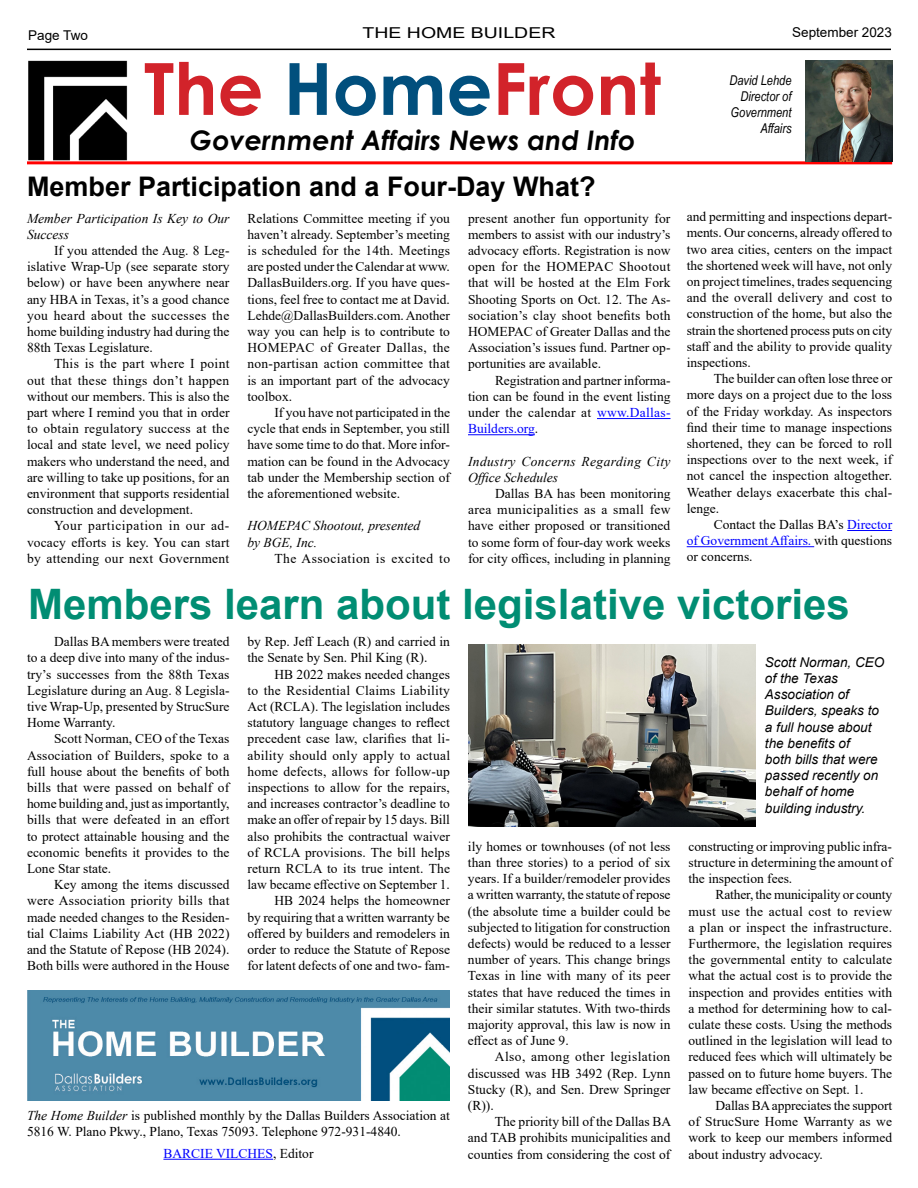
<style>
.page{position:relative;width:918px;height:1188px;background:#fff}
.page>*{position:absolute;margin:0;border:0;box-sizing:border-box;transform-origin:0 0}
.t1{font:700 72px "Century Gothic";color:#d2232a}
.t2{font:700 42px "Arial";color:#018d73}
.t3{font:700 27px "Arial";color:#000}
.t4{font:italic 700 27px "Century Gothic";color:#000}
.t5{font:15px "Arial";color:#000;scale:1.3 1}
.t6{font:13.5px/16.2px "Times New Roman";color:#000;text-align:justify}
.t7{font:italic 13.5px/16.2px "Arial";color:#000}
.t8{font:italic 13.5px/16.2px "Times New Roman";color:#000}
.t9{font:italic 13.5px/16.2px "Times New Roman";letter-spacing:.03em;color:#000}
.t10{font:italic 13.5px/16.2px "Arial Narrow";color:#000;text-align:right}
.t11{font:13.5px "Times New Roman";letter-spacing:.035em;color:#000}
.t12{font:13.5px "Arial";color:#000}
.t13{font:13.5px "Times New Roman";color:#00f}
.s1{color:#014f7d}
.s2{color:#00f}
.s3{font-style:italic}
.s4{color:#000}
</style>
<div class="page">
<hr style="left:27px;top:49px;width:864px;height:1px;background:#000">
<hr style="left:163px;top:1159px;width:110px;height:1px;background:#00f">
<img style="left:27px;top:990px;width:422px;height:110px">
<hr style="left:27px;top:161px;width:865px;height:3px;background:#f00">
<img style="left:806px;top:60px;width:86px;height:101px">
<img style="left:28px;top:61px;width:100px;height:99px">
<hr style="left:597px;top:418px;width:74px;height:1px;background:#00f">
<hr style="left:468px;top:434px;width:67px;height:1px;background:#00f">
<hr style="left:847px;top:530px;width:45px;height:1px;background:#00f">
<hr style="left:687px;top:546px;width:127px;height:1px;background:#00f">
<img style="left:468px;top:645px;width:288px;height:182px">
<p class="t12" style="left:28px;top:26px;width:61px">Page Two</p>
<p class="t5" style="left:363px;top:22px;width:150px">THE HOME BUILDER</p>
<p class="t12" style="left:792px;top:23px;width:101px">September 2023</p>
<h1 class="t1" style="left:144px;top:34px;width:518px">The <span class="s1">Home</span>Front</h1>
<h3 class="t4" style="left:190px;top:120px;width:447px">Government Affairs News and Info</h3>
<h3 class="t3" style="left:27px;top:167px;width:570px">Member Participation and a Four-Day What?</h3>
<p class="t10" style="left:729px;top:72px;width:64px">David Lehde<br>Director of<br>Government<br>Affairs</p>
<p class="t6" style="left:687px;top:208px;width:207px">and permitting and inspections depart&shy;ments. Our concerns, already offered to two area cities, centers on the impact the shortened week will have, not only on project timelines, trades sequencing and the overall delivery and cost to construction of the home, but also the strain the shortened process puts on city staff and the ability to provide quality inspections.</p>
<p class="t6" style="left:687px;top:370px;width:207px;text-indent:27px">The builder can often lose three or more days on a project due to the loss of the Friday workday. As inspectors find their time to manage inspections shortened, they can be forced to roll inspections over to the next week, if not cancel the inspection altogether.<br>Weather delays exacerbate this chal&shy;lenge.</p>
<p class="t6" style="left:687px;top:516px;width:207px;text-indent:27px">Contact the Dallas BA’s <span class="s2">Director of Government Affairs.</span> with questions or concerns.</p>
<h2 class="t2" style="left:28px;top:575px;width:823px">Members learn about legislative victories</h2>
<p class="t6" style="left:27px;top:633px;width:204px;text-indent:27px">Dallas BA members were treated to a deep dive into many of the indus&shy;try’s successes from the 88th Texas Legislature during an Aug. 8 Legisla&shy;tive Wrap-Up, presented by StrucSure Home Warranty.</p>
<p class="t6" style="left:27px;top:730px;width:204px;text-indent:27px">Scott Norman, CEO of the Texas Association of Builders, spoke to a full house about the benefits of both bills that were passed on behalf of home building and, just as importantly, bills that were defeated in an effort to protect attainable housing and the economic benefits it provides to the Lone Star state.</p>
<p class="t6" style="left:27px;top:876px;width:204px;text-indent:27px">Key among the items discussed were Association priority bills that made needed changes to the Residen&shy;tial Claims Liability Act (HB 2022) and the Statute of Repose (HB 2024).<br>Both bills were authored in the House</p>
<p class="t6" style="left:247px;top:210px;width:204px">Relations Committee meeting if you haven’t already. September’s meeting is scheduled for the 14th. Meetings are posted under the Calendar at www.<br>DallasBuilders.org. If you have ques&shy;tions, feel free to contact me at David.<br>Lehde@DallasBuilders.com. Another way you can help is to contribute to HOMEPAC of Greater Dallas, the non-partisan action committee that is an important part of the advocacy toolbox.</p>
<p class="t6" style="left:247px;top:404px;width:204px;text-indent:27px">If you have not participated in the cycle that ends in September, you still have some time to do that. More infor&shy;mation can be found in the Advocacy tab under the Membership section of the aforementioned website.</p>
<p class="t8" style="left:247px;top:518px;width:174px">HOMEPAC Shootout, presented by BGE, Inc.</p>
<p class="t11" style="left:274px;top:549px;width:177px">The Association is excited to</p>
<p class="t6" style="left:468px;top:210px;width:204px">present another fun opportunity for members to assist with our industry’s advocacy efforts. Registration is now open for the HOMEPAC Shootout that will be hosted at the Elm Fork Shooting Sports on Oct. 12. The As&shy;sociation’s clay shoot benefits both HOMEPAC of Greater Dallas and the Association’s issues fund. Partner op&shy;portunities are available.</p>
<p class="t6" style="left:468px;top:372px;width:204px;text-indent:27px">Registration and partner informa&shy;tion can be found in the event listing under the calendar at <span class="s2">www.Dallas-Builders.org</span>.</p>
<p class="t9" style="left:468px;top:453px;width:204px">Industry Concerns Regarding City<br>Office Schedules</p>
<p class="t6" style="left:468px;top:485px;width:204px;text-indent:27px">Dallas BA has been monitoring area municipalities as a small few have either proposed or transitioned to some form of four-day work weeks for city offices, including in planning</p>
<p class="t8" style="left:27px;top:210px;width:204px">Member Participation Is Key to Our<br>Success</p>
<p class="t6" style="left:27px;top:242px;width:204px;text-indent:27px">If you attended the Aug. 8 Leg&shy;islative Wrap-Up (see separate story below) or have been anywhere near any HBA in Texas, it’s a good chance you heard about the successes the home building industry had during the 88th Texas Legislature.</p>
<p class="t6" style="left:27px;top:355px;width:204px;text-indent:27px">This is the part where I point out that these things don’t happen without our members. This is also the part where I remind you that in order to obtain regulatory success at the local and state level, we need policy makers who understand the need, and are willing to take up positions, for an environment that supports residential construction and development.</p>
<p class="t6" style="left:27px;top:517px;width:204px;text-indent:27px">Your participation in our ad&shy;vocacy efforts is key. You can start by attending our next Government</p>
<p class="t6" style="left:247px;top:633px;width:204px">by Rep. Jeff Leach (R) and carried in the Senate by Sen. Phil King (R).</p>
<p class="t6" style="left:247px;top:666px;width:204px;text-align:right">HB 2022 makes needed changes<br>to the Residential Claims Liability Act (RCLA). The legislation includes statutory language changes to reflect precedent case law, clarifies that li&shy;ability should only apply to actual home defects, allows for follow-up inspections to allow for the repairs, and increases contractor’s deadline to make an offer of repair by 15 days. Bill also prohibits the contractual waiver of RCLA provisions. The bill helps return RCLA to its true intent. The law became effective on September 1.<br>HB 2024 helps the homeowner<br>by requiring that a written warranty be offered by builders and remodelers in order to reduce the Statute of Repose for latent defects of one and two- fam-</p>
<p class="t7" style="left:765px;top:654px;width:121px">Scott Norman, CEO of the Texas<br>Association of<br>Builders, speaks to a full house about the benefits of<br>both bills that were passed recently on behalf of home building industry.</p>
<p class="t6" style="left:688px;top:838px;width:205px">constructing or improving public infra&shy;structure in determining the amount of the inspection fees.</p>
<p class="t6" style="left:688px;top:886px;width:205px;text-indent:27px">Rather, the municipality or county must use the actual cost to review a plan or inspect the infrastructure.<br>Furthermore, the legislation requires the governmental entity to calculate what the actual cost is to provide the inspection and provides entities with a method for determining how to cal&shy;culate these costs. Using the methods outlined in the legislation will lead to reduced fees which will ultimately be passed on to future home buyers. The law became effective on Sept. 1.</p>
<p class="t6" style="left:688px;top:1097px;width:205px;text-indent:27px">Dallas BA appreciates the support of StrucSure Home Warranty as we work to keep our members informed about industry advocacy.</p>
<p class="t6" style="left:468px;top:838px;width:204px">ily homes or townhouses (of not less than three stories) to a period of six years. If a builder/remodeler provides a written warranty, the statute of repose (the absolute time a builder could be subjected to litigation for construction defects) would be reduced to a lesser number of years. This change brings Texas in line with many of its peer states that have reduced the times in their similar statutes. With two-thirds majority approval, this law is now in effect as of June 9.</p>
<p class="t6" style="left:468px;top:1048px;width:204px;text-indent:27px">Also, among other legislation discussed was HB 3492 (Rep. Lynn Stucky (R), and Sen. Drew Springer (R)).</p>
<p class="t6" style="left:468px;top:1113px;width:205px;text-indent:27px">The priority bill of the Dallas BA and TAB prohibits municipalities and counties from considering the cost of</p>
<p class="t6" style="left:27px;top:1107px;width:425px"><span class="s3">The Home Builder</span> is published monthly by the Dallas Builders Association at<br>5816 W. Plano Pkwy., Plano, Texas 75093. Telephone 972-931-4840.</p>
<p class="t13" style="left:163px;top:1144px;width:152px">BARCIE VILCHES<span class="s4">, Editor</span></p>
</div>
